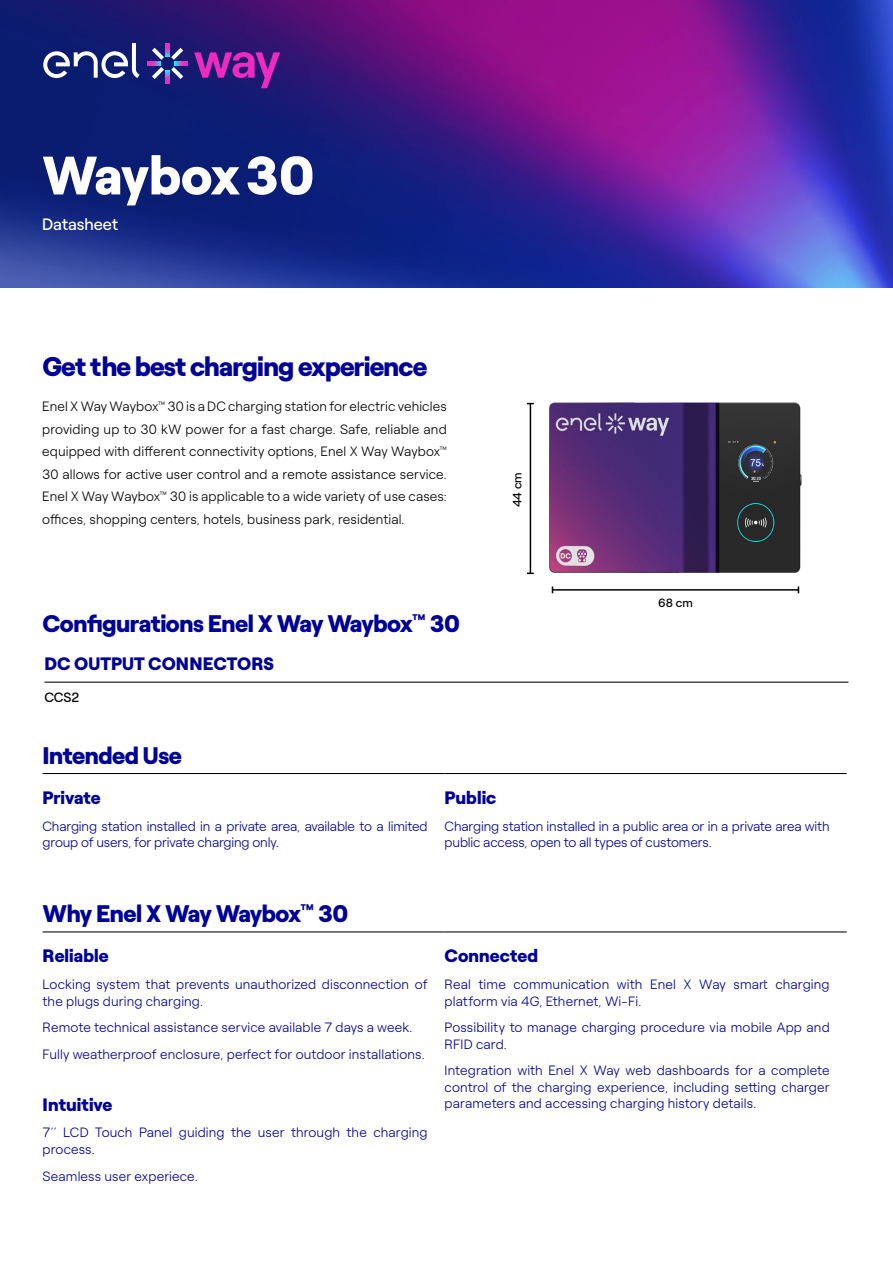
<style>
.page{position:relative;width:893px;height:1263px;background:#fff}
.page>*{position:absolute;margin:0;border:0;box-sizing:border-box;transform-origin:0 0}
.t1{font:900 54px "Roobert ENEL";color:#fff}
.t2{font:900 27px "Roobert ENEL";letter-spacing:-.03em;color:#000197}
.t3{font:900 24px "Roobert ENEL";letter-spacing:-.02em;color:#000197}
.t4{font:900 18px "Roobert ENEL";color:#000197}
.t5{font:16.5px "Roobert ENEL";color:#fff}
.t6{font:300 13.5px/16.2px "Roobert ENEL";letter-spacing:.01em;color:#000197}
.t7{font:300 13.5px/22.5px "Roobert ENEL";letter-spacing:.01em;color:#000;text-align:justify}
.t8{font:300 13.5px/16.2px "Roobert ENEL";letter-spacing:-.01em;color:#000197}
.t9{font:13.5px "Roobert ENEL";color:#000}
.t10{font:12px "Roobert ENEL";color:#000}
</style>
<div class="page">
<img style="left:0;top:0;width:893px;height:287px">
<svg style="left:194px;top:52px;width:86px;height:36px;background:#701f91"></svg>
<svg style="left:43px;top:43px;width:97px;height:35px"></svg>
<hr style="left:147px;top:61px;width:14px;height:4px;background:#ef2ac1">
<hr style="left:166px;top:70px;width:4px;height:14px;background:#ef2ac1">
<svg style="left:152px;top:43px;width:36px;height:36px"></svg>
<hr style="left:44px;top:682px;width:804px;height:1px;background:#000">
<hr style="left:43px;top:773px;width:402px;height:1px;background:#000">
<hr style="left:445px;top:773px;width:402px;height:1px;background:#000">
<hr style="left:43px;top:931px;width:402px;height:1px;background:#000">
<hr style="left:445px;top:931px;width:402px;height:1px;background:#000">
<img style="left:529px;top:402px;width:273px;height:186px">
<hr style="left:530px;top:404px;width:1px;height:169px;background:#000">
<hr style="left:552px;top:589px;width:246px;height:2px;background:#000">
<h1 class="t1" style="left:42px;top:133px;width:274px">Waybox30</h1>
<p class="t5" style="left:42px;top:212px;width:78px">Datasheet</p>
<h2 class="t2" style="left:43px;top:345px;width:386px">Get the best charging experience</h2>
<p class="t7" style="left:42px;top:394px;width:406px">Enel X Way Waybox<sup>™</sup> 30 is a DC charging station for electric vehicles providing up to 30 kW power for a fast charge. Safe, reliable and equipped with different connectivity options, Enel X Way Waybox<sup>™ </sup>30 allows for active user control and a remote assistance service.<br>Enel X Way Waybox<sup>™</sup> 30 is applicable to a wide variety of use cases: offices, shopping centers, hotels, business park, residential.</p>
<h3 class="t3" style="left:43px;top:604px;width:419px">Configurations Enel X Way Waybox<sup>™</sup> 30</h3>
<h3 class="t4" style="left:44px;top:650px;width:231px">DC OUTPUT CONNECTORS</h3>
<p class="t9" style="left:44px;top:687px;width:36px">CCS2</p>
<p class="t10" style="left:508px;top:507px;width:37px;rotate:-90deg">44 cm</p>
<p class="t10" style="left:658px;top:594px;width:36px">68 cm</p>
<h3 class="t3" style="left:43px;top:736px;width:141px">Intended Use</h3>
<h3 class="t4" style="left:43px;top:783px;width:60px">Private</h3>
<p class="t8" style="left:43px;top:817px;width:386px">Charging station installed in a private area, available to a limited group of users, for private charging only.</p>
<h3 class="t4" style="left:445px;top:783px;width:53px">Public</h3>
<p class="t8" style="left:445px;top:817px;width:386px">Charging station installed in a public area or in a private area with public access, open to all types of customers.</p>
<h3 class="t3" style="left:43px;top:895px;width:307px">Why Enel X Way Waybox<sup>™</sup> 30</h3>
<h3 class="t4" style="left:43px;top:942px;width:68px">Reliable</h3>
<p class="t6" style="left:43px;top:975px;width:387px">Locking system that prevents unauthorized disconnection of the plugs during charging.</p>
<p class="t6" style="left:43px;top:1013px;width:384px;line-height:26.8px">Remote technical assistance service available 7 days a week.<br>Fully weatherproof enclosure, perfect for outdoor installations.</p>
<h3 class="t4" style="left:43px;top:1090px;width:71px">Intuitive</h3>
<p class="t6" style="left:43px;top:1124px;width:386px">7’’ LCD Touch Panel guiding the user through the charging process.</p>
<p class="t6" style="left:43px;top:1167px;width:157px">Seamless user experiece.</p>
<h3 class="t4" style="left:445px;top:942px;width:95px">Connected</h3>
<p class="t6" style="left:445px;top:975px;width:386px">Real time communication with Enel X Way smart charging platform via 4G, Ethernet, Wi-Fi.</p>
<p class="t6" style="left:445px;top:1018px;width:387px">Possibility to manage charging procedure via mobile App and<br>RFID card.</p>
<p class="t6" style="left:445px;top:1061px;width:387px;text-align:justify">Integration with Enel X Way web dashboards for a complete control of the charging experience, including setting charger parameters and accessing charging history details.</p>
</div>
